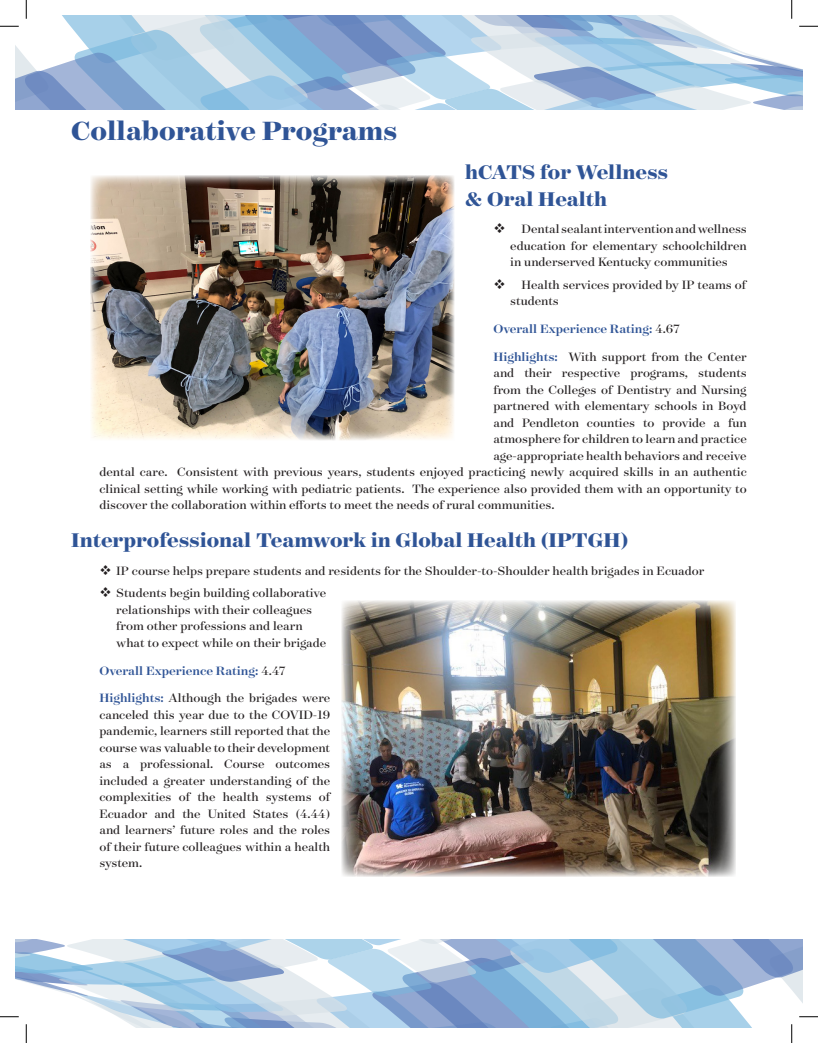
<style>
.page{position:relative;width:818px;height:1043px;background:#fff}
.page>*{position:absolute;margin:0;border:0;box-sizing:border-box;transform-origin:0 0}
.t1{font:700 30px "Surveyor Display";color:#2f5496}
.t2{font:700 22.5px/27px "Surveyor Display";color:#2f5496}
.t3{font:13.75px/16.5px "Surveyor Display";color:#231f20}
.t4{font:500 13.75px/27.8px "Surveyor Display";color:#2f5496}
.s1{font-weight:400;color:#231f20}
</style>
<div class="page">
<img style="left:90px;top:176px;width:364px;height:264px">
<img style="left:341px;top:600px;width:394px;height:276px">
<svg style="left:0;top:0;width:818px;height:109px"></svg>
<svg style="left:0;top:939px;width:818px;height:103px"></svg>
<p class="t1" style="left:71px;top:112px;width:328px">Collaborative Programs</p>
<p class="t2" style="left:465px;top:158px;width:204px">hCATS for Wellness &amp; Oral Health</p>
<p class="t3" style="left:510px;top:220px;width:238px;text-align:justify;text-indent:11px">Dental sealant intervention and wellness education for elementary schoolchildren in underserved Kentucky communities</p>
<p class="t3" style="left:510px;top:276px;width:237px;text-indent:11px">Health services provided by IP teams of students</p>
<p class="t4" style="left:493px;top:314px;width:255px">Overall Experience Rating: <span class="s1">4.67<br></span>Highlights: <span class="s1">With support from the Center</span></p>
<p class="t3" style="left:493px;top:364px;width:255px">and their respective programs, students</p>
<p class="t3" style="left:493px;top:381px;width:255px">from the Colleges of Dentistry and Nursing</p>
<p class="t3" style="left:493px;top:397px;width:255px">partnered with elementary schools in Boyd</p>
<p class="t3" style="left:493px;top:414px;width:255px">and Pendleton counties to provide a fun</p>
<p class="t3" style="left:493px;top:430px;width:255px">atmosphere for children to learn and practice</p>
<p class="t3" style="left:493px;top:447px;width:255px">age-appropriate health behaviors and receive</p>
<p class="t3" style="left:99px;top:463px;width:648px">dental care. Consistent with previous years, students enjoyed practicing newly acquired skills in an authentic</p>
<p class="t3" style="left:99px;top:480px;width:648px">clinical setting while working with pediatric patients. The experience also provided them with an opportunity to</p>
<p class="t3" style="left:99px;top:496px;width:456px">discover the collaboration within efforts to meet the needs of rural communities.</p>
<p class="t2" style="left:71px;top:526px;width:558px">Interprofessional Teamwork in Global Health (IPTGH)</p>
<p class="t3" style="left:116px;top:559px;width:589px;line-height:22.1px">IP course helps prepare students and residents for the Shoulder-to-Shoulder health brigades in Ecuador<br>Students begin building collaborative</p>
<p class="t3" style="left:116px;top:601px;width:211px">relationships with their colleagues from other professions and learn what to expect while on their brigade</p>
<p class="t4" style="left:99px;top:656px;width:232px">Overall Experience Rating: <span class="s1">4.47<br></span>Highlights: <span class="s1">Although the brigades were</span></p>
<p class="t3" style="left:99px;top:706px;width:232px;text-align:justify">canceled this year due to the COVID-19 pandemic, learners still reported that the course was valuable to their development as a professional. Course outcomes included a greater understanding of the complexities of the health systems of Ecuador and the United States (4.44) and learners’ future roles and the roles of their future colleagues within a health system.</p>
</div>
